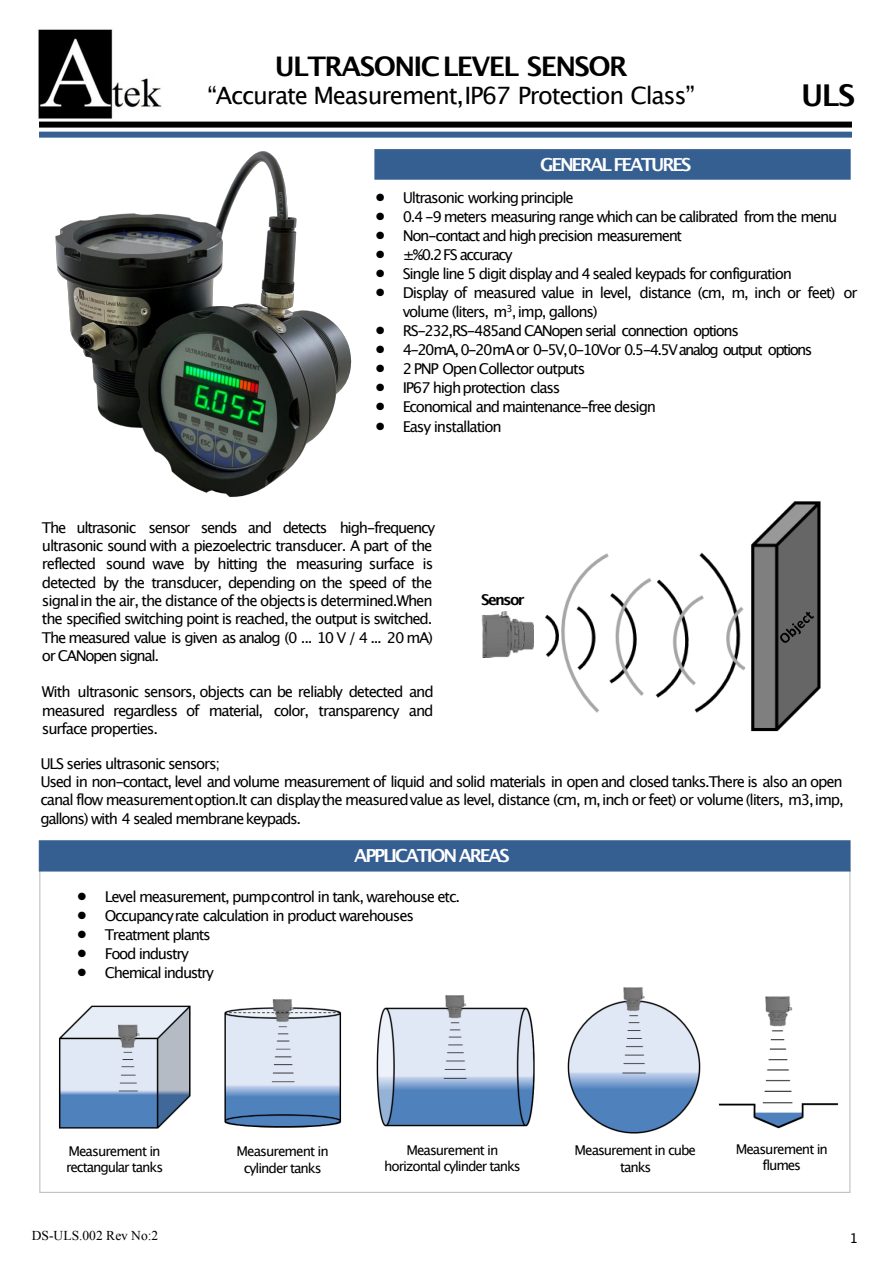
<style>
.page{position:relative;width:894px;height:1263px;background:#fff}
.page>*{position:absolute;margin:0;border:0;box-sizing:border-box;transform-origin:0 0}
.t1{font:700 30px "Lucida Grande";color:#000}
.t2{font:700 27px "Lucida Grande";letter-spacing:-.06em;color:#000}
.t3{font:24px "Lucida Grande";letter-spacing:-.055em;color:#000}
.t4{font:700 18px "Lucida Grande";letter-spacing:-.125em;color:#fff}
.t5{font:15px/18.3px "Lucida Grande";letter-spacing:-.08em;color:#000}
.t6{font:15px "Lucida Grande";letter-spacing:-.115em;color:#000}
.t7{font:700 15px "Lucida Grande";letter-spacing:-.11em;color:#000}
.t8{font:13.5px/16.5px "Lucida Grande";letter-spacing:-.08em;color:#000;text-align:center}
.t9{font:13.5px "Times New Roman";color:#000}
.s1{font-family:"Monaco"}
</style>
<div class="page">
<img style="left:38px;top:29px;width:124px;height:90px">
<img style="left:481px;top:501px;width:340px;height:231px">
<div style="left:39px;top:132px;width:812px;height:6px;background:#376092"></div>
<div style="left:39px;top:122px;width:812px;height:6px;background:#000"></div>
<div style="left:39px;top:840px;width:811px;height:31px;background:#365f91;border:1px solid #365f91"></div>
<div style="left:374px;top:149px;width:476px;height:31px;background:#365f91;border:1px solid #365f91"></div>
<img style="left:718px;top:996px;width:121px;height:132px">
<img style="left:58px;top:1005px;width:133px;height:124px">
<img style="left:224px;top:999px;width:118px;height:129px">
<img style="left:376px;top:995px;width:159px;height:132px">
<img style="left:567px;top:987px;width:134px;height:147px">
<svg style="left:779px;top:612px;width:34px;height:31px"></svg>
<img style="left:39px;top:137px;width:335px;height:360px">
<h2 class="t2" style="left:275px;top:54px;width:354px">ULTRASONICLEVEL SENSOR</h2>
<h3 class="t3" style="left:207px;top:86px;width:488px">“Accurate Measurement,IP67 Protection Class”</h3>
<p class="t4" style="left:540px;top:156px;width:153px">GENERAL FEATURES</p>
<h1 class="t1" style="left:800px;top:82px;width:56px">ULS</h1>
<p class="t5" style="left:375px;top:190px;width:199px"><span class="s1">•</span> Ultrasonic working principle</p>
<p class="t5" style="left:375px;top:209px;width:463px"><span class="s1">•</span> 0.4 -9 meters measuring range which can be calibrated from the menu</p>
<p class="t5" style="left:375px;top:228px;width:308px"><span class="s1">•</span> Non-contact and high precision measurement</p>
<p class="t5" style="left:375px;top:247px;width:138px"><span class="s1">•</span> ±%0.2FS accuracy</p>
<p class="t5" style="left:375px;top:266px;width:417px"><span class="s1">•</span> Single line 5 digit display and 4 sealed keypads for configuration</p>
<p class="t5" style="left:402px;top:285px;width:456px;text-indent:-27px"><span class="s1">•</span> Display of measured value in level, distance (cm, m, inch or feet) or volume (liters, m<sup>3</sup>, imp, gallons)</p>
<p class="t5" style="left:375px;top:322px;width:364px"><span class="s1">•</span> RS-232,RS-485and CANopen serial connection options</p>
<p class="t6" style="left:375px;top:343px;width:438px"><span class="s1">•</span> 4-20mA, 0-20mA or 0-5V,0-10Vor 0.5-4.5Vanalog output options</p>
<p class="t5" style="left:375px;top:361px;width:211px"><span class="s1">•</span> 2 PNP Open Collector outputs</p>
<p class="t5" style="left:375px;top:380px;width:186px"><span class="s1">•</span> IP67 high protection class</p>
<p class="t5" style="left:375px;top:399px;width:281px"><span class="s1">•</span> Economical and maintenance-free design</p>
<p class="t5" style="left:375px;top:418px;width:127px"><span class="s1">•</span> Easy installation</p>
<p class="t5" style="left:42px;top:519px;width:395px">The ultrasonic sensor sends and detects high-frequency ultrasonic sound with a piezoelectric transducer. A part of the reflected sound wave by hitting the measuring surface is detected by the transducer, depending on the speed of the signalin the air, the distance of the objectsis determined.When the specified switching point is reached, the output is switched.<br>The measured value is given as analog (0 ... 10 V / 4 ... 20 mA) or CANopen signal.</p>
<p class="t5" style="left:42px;top:684px;width:393px;text-align:justify">With ultrasonic sensors, objects can be reliably detected and measured regardless of material, color, transparency and surface properties.</p>
<p class="t7" style="left:481px;top:593px;width:45px">Sensor</p>
<p class="t5" style="left:40px;top:755px;width:804px">ULS series ultrasonic sensors;<br>Used in non-contact, level and volume measurement of liquid and solid materials in open and closed tanks.There is also an open canal flow measurementoption.It can displaythe measured value as level, distance (cm, m, inch or feet) or volume (liters, m3,imp, gallons) with 4 sealed membrane keypads.</p>
<p class="t4" style="left:354px;top:847px;width:157px">APPLICATION AREAS</p>
<p class="t5" style="left:78px;top:888px;width:384px"><span class="s1">•</span> Level measurement, pumpcontrol in tank, warehouse etc.</p>
<p class="t5" style="left:78px;top:907px;width:338px"><span class="s1">•</span> Occupancyrate calculation in product warehouses</p>
<p class="t5" style="left:78px;top:926px;width:135px"><span class="s1">•</span> Treatment plants</p>
<p class="t5" style="left:78px;top:946px;width:113px"><span class="s1">•</span> Food industry</p>
<p class="t5" style="left:78px;top:965px;width:138px"><span class="s1">•</span> Chemical industry</p>
<p class="t8" style="left:66px;top:1144px;width:99px;text-align:left">Measurement in rectangular tanks</p>
<p class="t8" style="left:236px;top:1144px;width:94px">Measurement in cylinder tanks</p>
<p class="t8" style="left:384px;top:1143px;width:138px">Measurement in horizontal cylinder tanks</p>
<p class="t8" style="left:574px;top:1143px;width:123px">Measurement in cube tanks</p>
<p class="t8" style="left:735px;top:1142px;width:94px">Measurement in flumes</p>
<p class="t9" style="left:32px;top:1230px;width:128px">DS-ULS.002 Rev No:2</p>
<p class="t8" style="left:849px;top:1231px;width:10px">1</p>
</div>
